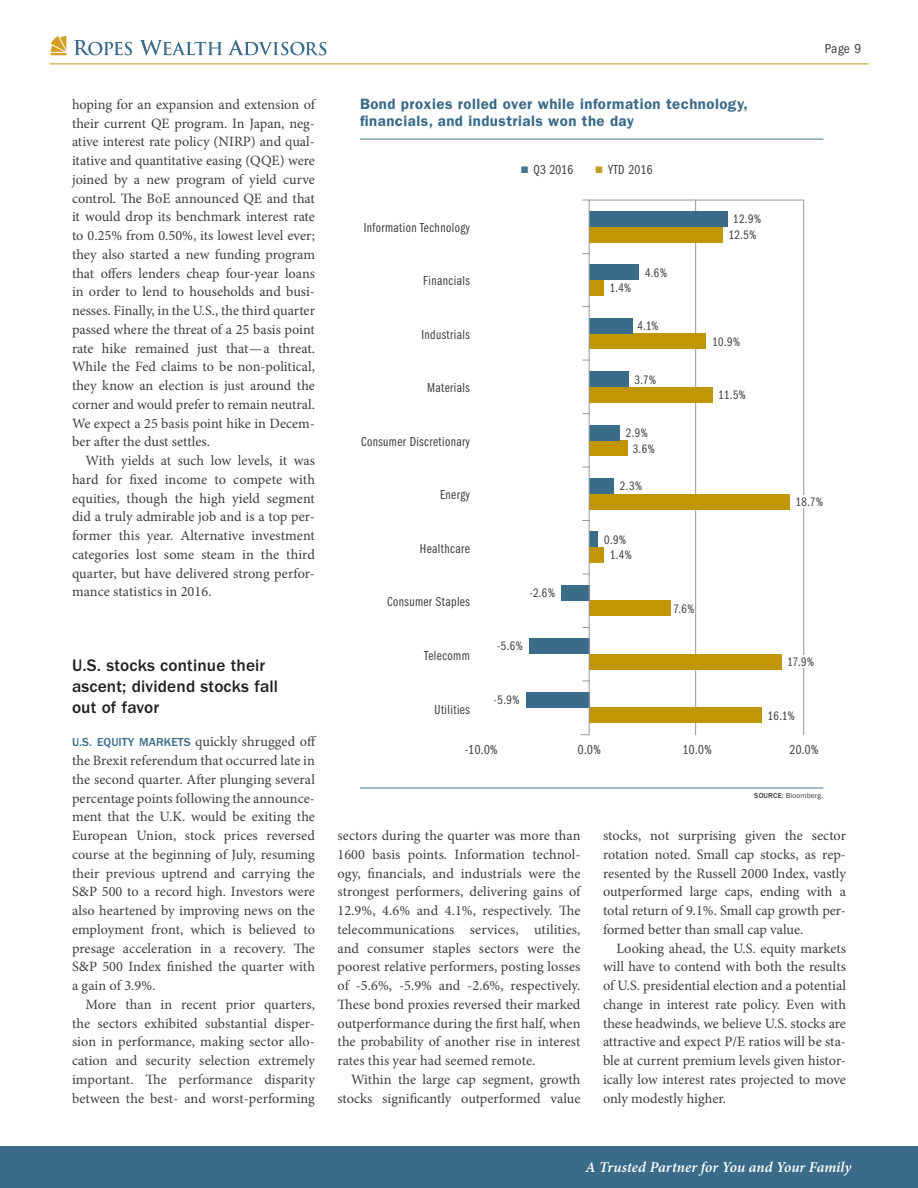
<style>
.page{position:relative;width:918px;height:1188px;background:#fff}
.page>*{position:absolute;margin:0;border:0;box-sizing:border-box;transform-origin:0 0}
.HEAD3_Mini__FG_Demi{font:500 17.25px/21px "ITC Franklin Gothic Std";letter-spacing:.01em;color:#231f20}
.CHART_HEAD__FG_Med_1{font:600 15px/16.5px "ITC Franklin Gothic Std";letter-spacing:.03em;color:#3a6b89}
.t1{font:italic 600 15px "Minion Pro";color:#fff}
.TEXT__M_9_5{font:14.25px/18.8px "Minion Pro";color:#3e3e3f;text-align:justify}
.TEXT__M_9_5_flush{font:14.25px/18.8px "Minion Pro";letter-spacing:.005em;color:#3e3e3f;text-align:justify}
.CHART_TEXT1__FG_Book{font:13.5px "ITC Franklin Gothic Std Bk Cp";letter-spacing:.03em;color:#3e3e3f}
.t2{font:condensed 13.5px "ITC Franklin Gothic Std";color:#3e3e3f}
.CHART_NUMBERS__FG_Bo{font:12.75px "ITC Franklin Gothic Std Bk Cp";letter-spacing:.015em;color:#3e3e3f}
.t3{font:7.5px "Franklin Gothic";letter-spacing:.02em;color:#3e3e3f}
.s1{font-family:"ITC Franklin Gothic Std";font-weight:500;font-size:12px;color:#3a6b89}
.s2{color:#4a7693}
.s3{color:#c69e25}
.s4{font-weight:500}
</style>
<div class="page">
<svg style="left:74px;top:40px;width:58px;height:15px"></svg>
<svg style="left:140px;top:40px;width:186px;height:15px"></svg>
<svg style="left:51px;top:36px;width:15px;height:19px"></svg>
<hr style="left:50px;top:64px;width:818px;height:1px;background:#c09607">
<div style="left:0;top:1146px;width:918px;height:42px;background:#3a6b89"></div>
<hr style="left:360px;top:139px;width:464px;height:1px;background:#4a7693">
<div style="left:561px;top:585px;width:29px;height:16px;background:#3a6b89"></div>
<div style="left:529px;top:638px;width:61px;height:16px;background:#3a6b89"></div>
<div style="left:526px;top:692px;width:64px;height:15px;background:#3a6b89"></div>
<svg style="left:580px;top:199px;width:224px;height:537px"></svg>
<div style="left:796px;top:495px;width:13px;height:13px;background:#fff"></div>
<div style="left:799px;top:656px;width:13px;height:12px;background:#fff"></div>
<hr style="left:360px;top:788px;width:464px;height:1px;background:#4a7693">
<p class="TEXT__M_9_5" style="left:72px;top:95px;width:245px">hoping for an expansion and extension of their current QE program. In Japan, neg&shy;ative interest rate policy (NIRP) and qual&shy;itative and quantitative easing (QQE) were joined by a new program of yield curve control. The BoE announced QE and that it would drop its benchmark interest rate to 0.25% from 0.50%, its lowest level ever; they also started a new funding program that offers lenders cheap four-year loans in order to lend to households and busi&shy;nesses. Finally, in the U.S., the third quarter passed where the threat of a 25 basis point rate hike remained just that—a threat.<br>While the Fed claims to be non-political, they know an election is just around the corner and would prefer to remain neutral.<br>We expect a 25 basis point hike in Decem&shy;ber after the dust settles.</p>
<p class="TEXT__M_9_5" style="left:72px;top:451px;width:245px;text-indent:14px">With yields at such low levels, it was hard for fixed income to compete with equities, though the high yield segment did a truly admirable job and is a top per&shy;former this year. Alternative investment categories lost some steam in the third quarter, but have delivered strong perfor&shy;mance statistics in 2016.</p>
<p class="HEAD3_Mini__FG_Demi" style="left:72px;top:655px;width:208px">U.S. stocks continue their ascent; dividend stocks fall out of favor</p>
<p class="TEXT__M_9_5_flush" style="left:72px;top:732px;width:246px"><span class="s1">U.S. EQUITY MARKETS</span> quickly shrugged off the Brexit referendum that occurred late in the second quarter. After plunging several percentage points following the announce&shy;ment that the U.K. would be exiting the European Union, stock prices reversed course at the beginning of July, resuming their previous uptrend and carrying the S&amp;P 500 to a record high. Investors were also heartened by improving news on the employment front, which is believed to presage acceleration in a recovery. The S&amp;P 500 Index finished the quarter with a gain of 3.9%.</p>
<p class="TEXT__M_9_5" style="left:72px;top:995px;width:245px;text-indent:14px">More than in recent prior quarters, the sectors exhibited substantial disper&shy;sion in performance, making sector allo&shy;cation and security selection extremely important. The performance disparity between the best- and worst-performing</p>
<p class="CHART_HEAD__FG_Med_1" style="left:360px;top:96px;width:389px">Bond proxies rolled over while information technology, financials, and industrials won the day</p>
<p class="CHART_TEXT1__FG_Book" style="left:364px;top:220px;width:108px">Information Technology</p>
<p class="CHART_TEXT1__FG_Book" style="left:423px;top:273px;width:48px">Financials</p>
<p class="CHART_TEXT1__FG_Book" style="left:421px;top:327px;width:50px">Industrials</p>
<p class="CHART_TEXT1__FG_Book" style="left:427px;top:380px;width:44px">Materials</p>
<p class="CHART_TEXT1__FG_Book" style="left:361px;top:434px;width:110px">Consumer Discretionary</p>
<p class="CHART_TEXT1__FG_Book" style="left:440px;top:488px;width:31px">Energy</p>
<p class="CHART_TEXT1__FG_Book" style="left:420px;top:541px;width:51px">Healthcare</p>
<p class="CHART_TEXT1__FG_Book" style="left:387px;top:595px;width:84px">Consumer Staples</p>
<p class="CHART_TEXT1__FG_Book" style="left:424px;top:648px;width:47px">Telecomm</p>
<p class="CHART_TEXT1__FG_Book" style="left:521px;top:163px;width:53px"><span class="s2">■</span> Q3 2016</p>
<p class="CHART_TEXT1__FG_Book" style="left:595px;top:163px;width:59px"><span class="s3">■</span> YTD 2016</p>
<p class="CHART_NUMBERS__FG_Bo" style="left:610px;top:281px;width:23px">1.4%</p>
<p class="CHART_NUMBERS__FG_Bo" style="left:645px;top:266px;width:23px">4.6%</p>
<p class="CHART_NUMBERS__FG_Bo" style="left:637px;top:319px;width:23px">4.1%</p>
<p class="CHART_NUMBERS__FG_Bo" style="left:635px;top:372px;width:23px">3.7%</p>
<p class="CHART_NUMBERS__FG_Bo" style="left:626px;top:426px;width:24px">2.9%</p>
<p class="CHART_NUMBERS__FG_Bo" style="left:633px;top:441px;width:24px">3.6%</p>
<p class="CHART_NUMBERS__FG_Bo" style="left:620px;top:479px;width:24px">2.3%</p>
<p class="CHART_NUMBERS__FG_Bo" style="left:604px;top:532px;width:23px">0.9%</p>
<p class="CHART_NUMBERS__FG_Bo" style="left:530px;top:586px;width:27px">-2.6%</p>
<p class="CHART_NUMBERS__FG_Bo" style="left:497px;top:639px;width:27px">-5.6%</p>
<p class="CHART_NUMBERS__FG_Bo" style="left:610px;top:548px;width:23px">1.4%</p>
<p class="CHART_NUMBERS__FG_Bo" style="left:674px;top:602px;width:23px">7.6%</p>
<p class="CHART_NUMBERS__FG_Bo" style="left:733px;top:212px;width:29px">12.9%</p>
<p class="CHART_NUMBERS__FG_Bo" style="left:729px;top:228px;width:29px">12.5%</p>
<p class="CHART_NUMBERS__FG_Bo" style="left:713px;top:335px;width:29px">10.9%</p>
<p class="CHART_NUMBERS__FG_Bo" style="left:719px;top:388px;width:29px">11.5%</p>
<p class="t2" style="left:825px;top:41px;width:38px">Page 9</p>
<p class="CHART_NUMBERS__FG_Bo" style="left:796px;top:495px;width:29px">18.7%</p>
<p class="CHART_NUMBERS__FG_Bo" style="left:788px;top:655px;width:28px">17.9%</p>
<p class="CHART_NUMBERS__FG_Bo" style="left:494px;top:693px;width:27px">-5.9%</p>
<p class="CHART_TEXT1__FG_Book" style="left:435px;top:702px;width:37px">Utilities</p>
<p class="CHART_TEXT1__FG_Book" style="left:465px;top:743px;width:34px">-10.0%</p>
<p class="CHART_TEXT1__FG_Book" style="left:578px;top:743px;width:24px">0.0%</p>
<p class="CHART_TEXT1__FG_Book" style="left:683px;top:743px;width:30px">10.0%</p>
<p class="CHART_TEXT1__FG_Book" style="left:790px;top:743px;width:30px">20.0%</p>
<p class="CHART_NUMBERS__FG_Bo" style="left:768px;top:708px;width:28px">16.1%</p>
<p class="TEXT__M_9_5" style="left:338px;top:826px;width:245px">sectors during the quarter was more than 1600 basis points. Information technol&shy;ogy, financials, and industrials were the strongest performers, delivering gains of 12.9%, 4.6% and 4.1%, respectively. The telecommunications services, utilities, and consumer staples sectors were the poorest relative performers, posting losses of -5.6%, -5.9% and -2.6%, respectively.<br>These bond proxies reversed their marked outperformance during the first half, when the probability of another rise in interest rates this year had seemed remote.</p>
<p class="TEXT__M_9_5" style="left:338px;top:1070px;width:245px;text-align:right">Within the large cap segment, growth stocks significantly outperformed value</p>
<p class="t3" style="left:754px;top:791px;width:71px"><span class="s4">SOURCE:</span> Bloomberg.</p>
<p class="TEXT__M_9_5" style="left:603px;top:826px;width:245px">stocks, not surprising given the sector rotation noted. Small cap stocks, as rep&shy;resented by the Russell 2000 Index, vastly outperformed large caps, ending with a total return of 9.1%. Small cap growth per&shy;formed better than small cap value.</p>
<p class="TEXT__M_9_5" style="left:603px;top:939px;width:245px;text-indent:14px">Looking ahead, the U.S. equity markets will have to contend with both the results of U.S. presidential election and a potential change in interest rate policy. Even with these headwinds, we believe U.S. stocks are attractive and expect P/E ratios will be sta&shy;ble at current premium levels given histor&shy;ically low interest rates projected to move only modestly higher.</p>
<p class="t1" style="left:586px;top:1157px;width:267px">A Trusted Partner for You and Your Family</p>
</div>
